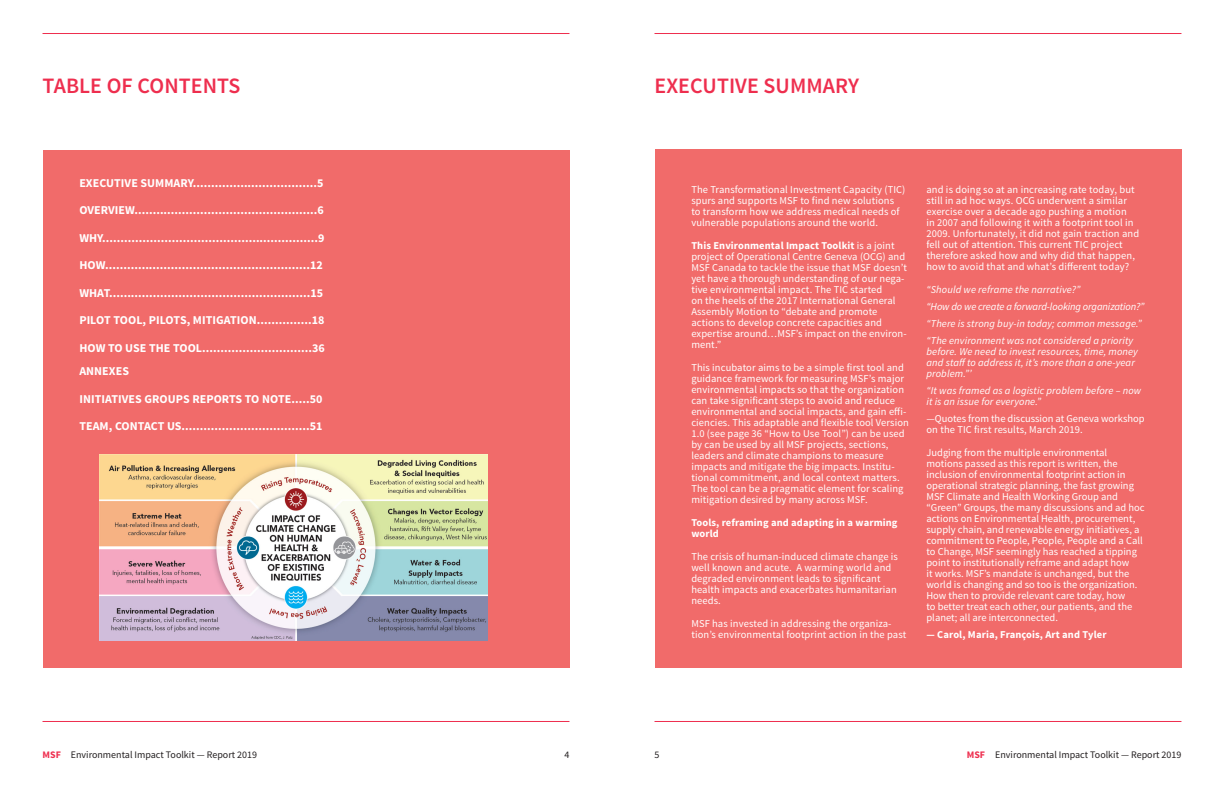
<style>
.page{position:relative;width:1224px;height:792px;background:#fff}
.page>*{position:absolute;margin:0;border:0;box-sizing:border-box;transform-origin:0 0}
.Headling{font:600 22px "Source Sans Pro";letter-spacing:.005em;color:#ee2e4e}
.Body{font:700 12px "Source Sans Pro";letter-spacing:.005em;color:#fff}
.t1{font:10.5px/11px "Source Sans Pro";letter-spacing:.01em;color:#fff}
.t2{font:italic 10.5px/11px "Source Sans Pro";letter-spacing:.01em;color:#fff}
.t3{font:700 10.5px/11px "Source Sans Pro";letter-spacing:.01em;color:#fff}
.t4{font:italic 10.5px "Source Sans Pro";letter-spacing:-.01em;color:#fff}
.t5{font:10px "Source Sans Pro";color:#231f20}
.s1{font-weight:700}
.s2{font-weight:700;color:#ee2e4e}
</style>
<div class="page">
<div style="left:43px;top:150px;width:526px;height:518px;background:#f16b6a"></div>
<div style="left:655px;top:149px;width:526px;height:519px;background:#f16b6a"></div>
<img style="left:100px;top:454px;width:387px;height:187px">
<hr style="left:43px;top:721px;width:526px;height:1px;background:#ee2e4e">
<hr style="left:655px;top:721px;width:526px;height:1px;background:#ee2e4e">
<hr style="left:43px;top:33px;width:526px;height:1px;background:#ee2e4e">
<hr style="left:655px;top:33px;width:526px;height:1px;background:#ee2e4e">
<p class="Headling" style="left:43px;top:71px;width:199px">TABLE OF CONTENTS</p>
<p class="Body" style="left:79px;top:175px;width:246px">EXECUTIVE SUMMARY..................................5</p>
<p class="Body" style="left:79px;top:203px;width:246px">OVERVIEW..................................................6</p>
<p class="Body" style="left:79px;top:230px;width:247px">WHY...........................................................9</p>
<p class="Body" style="left:79px;top:258px;width:245px">HOW........................................................12</p>
<p class="Body" style="left:79px;top:285px;width:245px">WHAT.......................................................15</p>
<p class="Body" style="left:79px;top:313px;width:247px">PILOT TOOL, PILOTS, MITIGATION...............18</p>
<p class="Body" style="left:79px;top:340px;width:247px">HOW TO USE THE TOOL..............................36</p>
<p class="Body" style="left:79px;top:364px;width:51px">ANNEXES</p>
<p class="Body" style="left:79px;top:391px;width:245px">INITIATIVES GROUPS REPORTS TO NOTE.....50</p>
<p class="Body" style="left:79px;top:419px;width:245px">TEAM, CONTACT US...................................51</p>
<p class="Headling" style="left:655px;top:71px;width:206px">EXECUTIVE SUMMARY</p>
<p class="t1" style="left:691px;top:184px;width:216px">The Transformational Investment Capacity (TIC) spurs and supports MSF to find new solutions to transform how we address medical needs of vulnerable populations around the world.</p>
<p class="t1" style="left:691px;top:240px;width:217px"><span class="s1">This Environmental Impact Toolkit</span> is a joint project of Operational Centre Geneva (OCG) and MSF Canada to tackle the issue that MSF doesn’t yet have a thorough understanding of our nega&shy;tive environmental impact. The TIC started<br>on the heels of the 2017 International General Assembly Motion to “debate and promote actions to develop concrete capacities and expertise around…MSF’s impact on the environ&shy;ment.”</p>
<p class="t1" style="left:691px;top:362px;width:219px">This incubator aims to be a simple first tool and guidance framework for measuring MSF’s major environmental impacts so that the organization can take significant steps to avoid and reduce environmental and social impacts, and gain effi&shy;ciencies. This adaptable and flexible tool Version 1.0 (see page 36 “How to Use Tool”) can be used by can be used by all MSF projects, sections, leaders and climate champions to measure impacts and mitigate the big impacts. Institu&shy;tional commitment, and local context matters.<br>The tool can be a pragmatic element for scaling mitigation desired by many across MSF.</p>
<p class="t3" style="left:691px;top:517px;width:208px">Tools, reframing and adapting in a warming world</p>
<p class="t1" style="left:691px;top:551px;width:208px">The crisis of human-induced climate change is well known and acute. A warming world and degraded environment leads to significant health impacts and exacerbates humanitarian needs.</p>
<p class="t1" style="left:691px;top:618px;width:217px">MSF has invested in addressing the organiza&shy;tion’s environmental footprint action in the past</p>
<p class="t1" style="left:926px;top:184px;width:214px">and is doing so at an increasing rate today, but still in ad hoc ways. OCG underwent a similar exercise over a decade ago pushing a motion<br>in 2007 and following it with a footprint tool in 2009. Unfortunately, it did not gain traction and fell out of attention. This current TIC project therefore asked how and why did that happen, how to avoid that and what’s different today?</p>
<p class="t2" style="left:926px;top:284px;width:156px">“Should we reframe the narrative?”</p>
<p class="t4" style="left:926px;top:300px;width:220px">“How do we create a forward-looking organization?”</p>
<p class="t2" style="left:926px;top:318px;width:217px">“There is strong buy-in today; common message.”</p>
<p class="t2" style="left:926px;top:335px;width:213px">“The environment was not considered a priority before. We need to invest resources, time, money and staff to address it, it’s more than a one-year problem.”’</p>
<p class="t2" style="left:926px;top:385px;width:216px">“It was framed as a logistic problem before – now it is an issue for everyone.”</p>
<p class="t1" style="left:926px;top:413px;width:220px">—Quotes from the discussion at Geneva workshop on the TIC first results, March 2019.</p>
<p class="t1" style="left:926px;top:447px;width:220px">Judging from the multiple environmental motions passed as this report is written, the inclusion of environmental footprint action in operational strategic planning, the fast growing MSF Climate and Health Working Group and “Green” Groups, the many discussions and ad hoc actions on Environmental Health, procurement, supply chain, and renewable energy initiatives, a commitment to People, People, People and a Call to Change, MSF seemingly has reached a tipping point to institutionally reframe and adapt how<br>it works. MSF’s mandate is unchanged, but the world is changing and so too is the organization.<br>How then to provide relevant care today, how<br>to better treat each other, our patients, and the planet; all are interconnected.</p>
<p class="t3" style="left:926px;top:629px;width:182px">— Carol, Maria, François, Art and Tyler</p>
<p class="t5" style="left:43px;top:748px;width:216px"><span class="s2">MSF</span> Environmental Impact Toolkit — Report 2019</p>
<p class="t5" style="left:565px;top:748px;width:6px">4</p>
<p class="t5" style="left:655px;top:748px;width:6px">5</p>
<p class="t5" style="left:967px;top:748px;width:216px"><span class="s2">MSF</span> Environmental Impact Toolkit — Report 2019</p>
</div>
